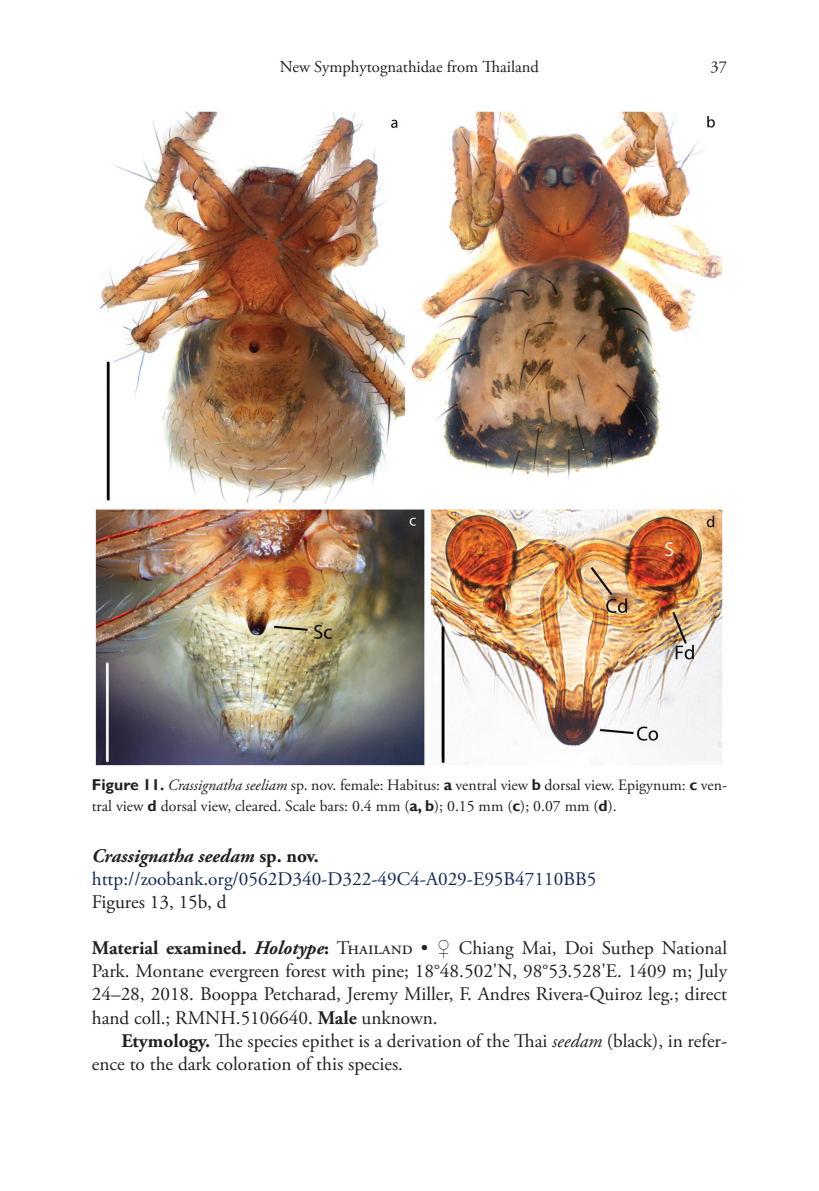
<style>
.page{position:relative;width:819px;height:1191px;background:#fff}
.page>*{position:absolute;margin:0;border:0;box-sizing:border-box;transform-origin:0 0}
.t1{font:19.25px/23.1px "Adobe Garamond Pro";color:#231f20;text-align:justify}
.t2{font:19.25px/23.1px "Adobe Garamond Pro";color:#122859}
.t3{font:16.62px "Adobe Garamond Pro";color:#231f20}
.t4{font:15.75px/21px "Adobe Garamond Pro";color:#231f20}
.s1{font-family:"Gill Sans";font-weight:700}
.s2{font-style:italic}
.s3{font-weight:700;font-style:italic;color:#231f20}
.s4{font-weight:700;color:#231f20}
.s5{font-weight:700}
.s6{font-weight:700;font-style:italic}
.s7{font-family:"Garamond";font-weight:700}
</style>
<div class="page">
<img style="left:96px;top:111px;width:627px;height:655px">
<p class="t3" style="left:280px;top:56px;width:261px">New Symphytognathidae from Thailand</p>
<p class="t3" style="left:710px;top:56px;width:18px">37</p>
<p class="t4" style="left:92px;top:775px;width:636px"><span class="s1">Figure 11.</span> <span class="s2">Crassignatha seeliam</span> sp. nov. female: Habitus: <span class="s1">a</span> ventral view <span class="s1">b</span> dorsal view. Epigynum: <span class="s1">c</span> ven&shy;tral view <span class="s1">d</span> dorsal view, cleared. Scale bars: 0.4 mm (<span class="s1">a, b</span>); 0.15 mm (<span class="s1">c</span>); 0.07 mm (<span class="s1">d</span>).</p>
<p class="t2" style="left:92px;top:845px;width:506px"><span class="s3">Crassignatha seedam</span> <span class="s4">sp. nov. </span>http://zoobank.org/0562D340-D322-49C4-A029-E95B47110BB5</p>
<p class="t1" style="left:92px;top:891px;width:136px">Figures 13, 15b, d</p>
<p class="t1" style="left:92px;top:937px;width:636px"><span class="s5">Material examined.</span> <span class="s6">Holotype</span><span class="s5">:</span> Thailand • <span class="s7">♀</span> Chiang Mai, Doi Suthep National Park. Montane evergreen forest with pine; 18°48.502'N, 98°53.528'E. 1409 m; July 24–28, 2018. Booppa Petcharad, Jeremy Miller, F. Andres Rivera-Quiroz leg.; direct hand coll.; RMNH.5106640. <span class="s5">Male</span> unknown.</p>
<p class="t1" style="left:92px;top:1029px;width:637px;text-indent:30px"><span class="s5">Etymology.</span> The species epithet is a derivation of the Thai <span class="s2">seedam</span> (black), in refer&shy;ence to the dark coloration of this species.</p>
</div>
